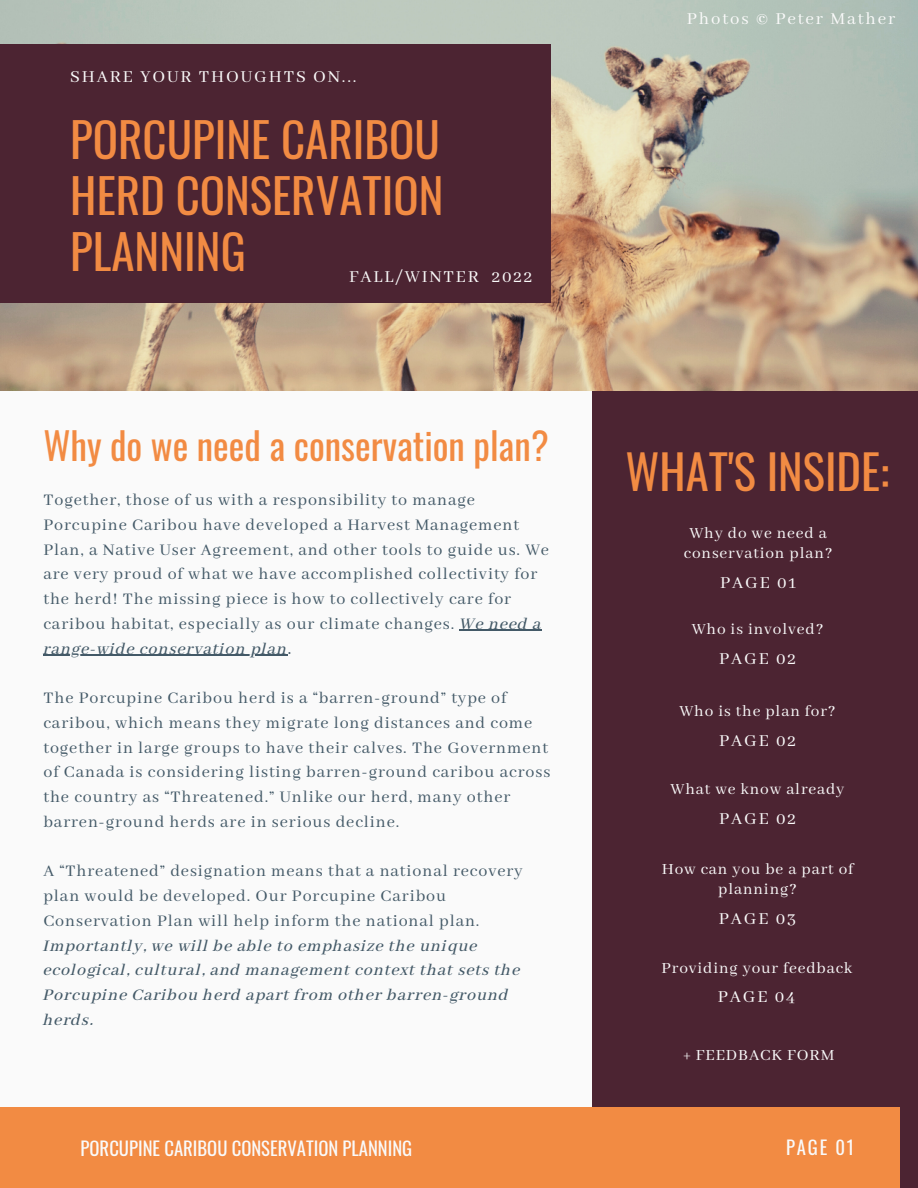
<style>
.page{position:relative;width:918px;height:1188px;background:#fafafa}
.page>*{position:absolute;margin:0;border:0;box-sizing:border-box;transform-origin:0 0}
.t1{font:46.95px/56.2px "Oswald";color:#f28b43;text-align:justify}
.t2{font:46.65px "Oswald";color:#f28b43}
.t3{font:37.2px "Oswald";color:#f28b43}
.t4{font:18.6px "Abhaya Libre";letter-spacing:.1em;color:#fafafa}
.t5{font:18.6px "Oswald";color:#fafafa}
.t6{font:18px/24.8px "Abhaya Libre";letter-spacing:.05em;color:#435967}
.t7{font:18px/24.8px "CA Generated";letter-spacing:.05em;color:#435967}
.t8{font:17.25px/20.2px "Abhaya Libre";letter-spacing:.05em;color:#fafafa;text-align:center}
.s1{font-family:"CA Generated"}
.s2{font-family:"Abhaya Libre";font-weight:500}
</style>
<div class="page">
<div style="left:593px;top:342px;width:325px;height:846px;background:#4c2432"></div>
<img style="left:0;top:0;width:918px;height:390px">
<div style="left:0;top:44px;width:550px;height:258px;background:#4c2432"></div>
<div style="left:0;top:1107px;width:900px;height:81px;background:#f28b43"></div>
<hr style="left:460px;top:630px;width:82px;height:1px;background:#435967">
<hr style="left:43px;top:655px;width:245px;height:1px;background:#435967">
<p class="t4" style="left:70px;top:67px;width:288px">SHARE YOUR THOUGHTS ON...</p>
<h1 class="t1" style="left:70px;top:107px;width:375px">PORCUPINE CARIBOU HERD CONSERVATION PLANNING</h1>
<p class="t4" style="left:349px;top:266px;width:185px">FALL/WINTER 2022</p>
<h3 class="t3" style="left:43px;top:412px;width:507px">Why do we need a conservation plan?</h3>
<p class="t6" style="left:43px;top:488px;width:507px">Together, those of us with a responsibility to manage Porcupine Caribou have developed a Harvest Management Plan, a Native User Agreement, and other tools to guide us. We are very proud of what we have accomplished collectivity for the herd! The missing piece is how to collectively care for caribou habitat, especially as our climate changes. <span class="s1">We need a</span></p>
<p class="t7" style="left:43px;top:637px;width:249px">range-wide conservation plan<span class="s2">.</span></p>
<p class="t6" style="left:43px;top:686px;width:508px">The Porcupine Caribou herd is a “barren-ground” type of caribou, which means they migrate long distances and come together in large groups to have their calves. The Government of Canada is considering listing barren-ground caribou across the country as “Threatened.” Unlike our herd, many other barren-ground herds are in serious decline.</p>
<p class="t6" style="left:43px;top:859px;width:481px">A “Threatened” designation means that a national recovery plan would be developed. Our Porcupine Caribou<br>Conservation Plan will help inform the national plan.</p>
<p class="t7" style="left:43px;top:934px;width:478px">Importantly, we will be able to emphasize the unique ecological, cultural, and management context that sets the Porcupine Caribou herd apart from other barren-ground herds.</p>
<p class="t4" style="left:687px;top:8px;width:210px">Photos © Peter Mather</p>
<h2 class="t2" style="left:626px;top:430px;width:265px">WHAT'S INSIDE:</h2>
<p class="t8" style="left:684px;top:524px;width:150px">Why do we need a conservation plan?</p>
<p class="t4" style="left:720px;top:572px;width:78px">PAGE 01</p>
<p class="t8" style="left:692px;top:620px;width:133px">Who is involved?</p>
<p class="t4" style="left:719px;top:648px;width:78px">PAGE 02</p>
<p class="t8" style="left:679px;top:702px;width:158px">Who is the plan for?</p>
<p class="t4" style="left:719px;top:730px;width:78px">PAGE 02</p>
<p class="t8" style="left:671px;top:780px;width:175px">What we know already</p>
<p class="t4" style="left:719px;top:808px;width:78px">PAGE 02</p>
<p class="t8" style="left:662px;top:859px;width:193px">How can you be a part of planning?</p>
<p class="t4" style="left:719px;top:908px;width:79px">PAGE 03</p>
<p class="t8" style="left:662px;top:958px;width:192px">Providing your feedback</p>
<p class="t4" style="left:718px;top:987px;width:79px">PAGE 04</p>
<p class="t8" style="left:683px;top:1046px;width:153px">+ FEEDBACK FORM</p>
<p class="t5" style="left:81px;top:1132px;width:333px">PORCUPINE CARIBOU CONSERVATION PLANNING</p>
<p class="t5" style="left:786px;top:1131px;width:70px">PAGE 01</p>
</div>
